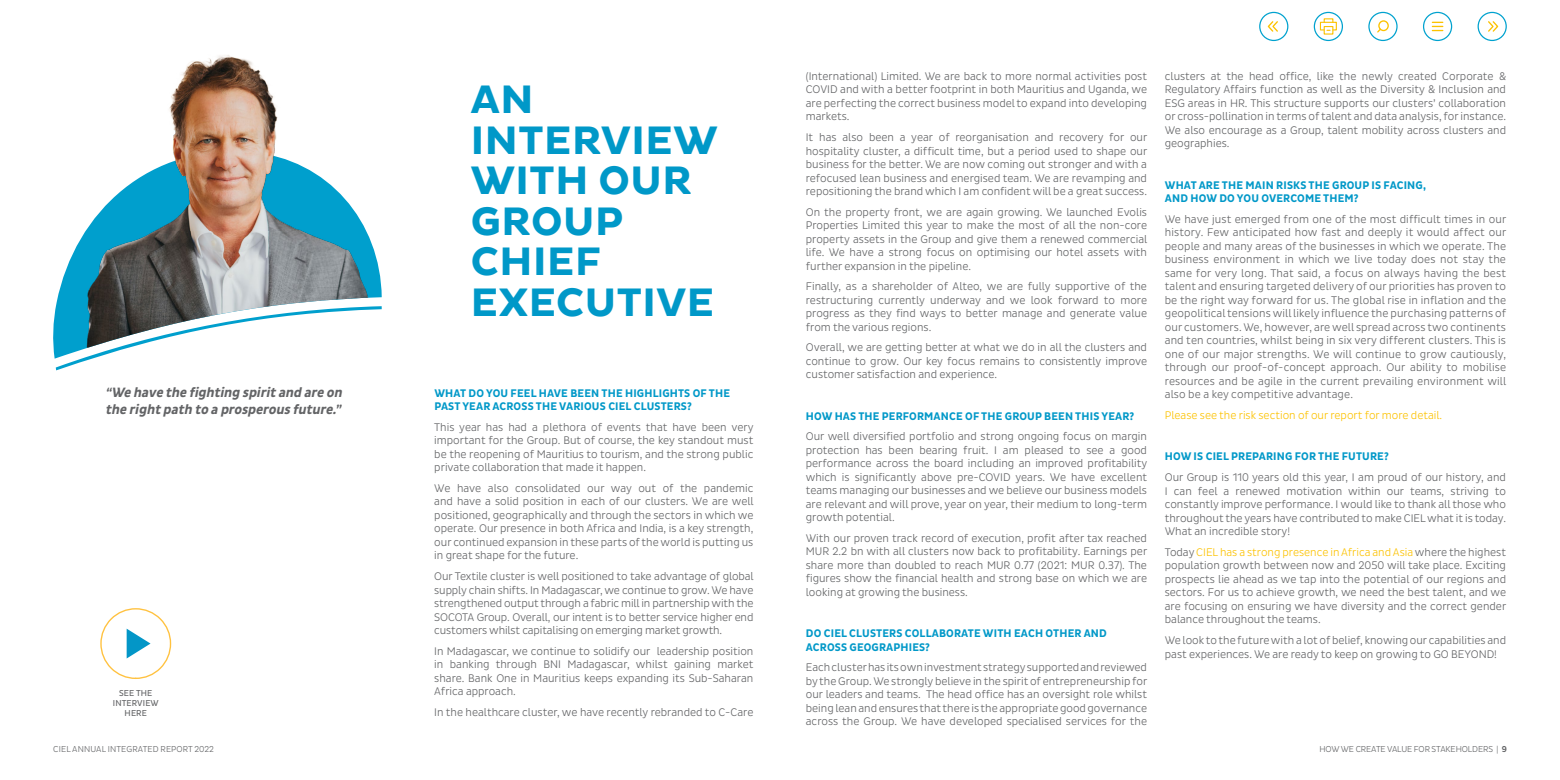
<style>
.page{position:relative;width:1560px;height:780px;background:#fff}
.page>*{position:absolute;margin:0;border:0;box-sizing:border-box;transform-origin:0 0}
.t1{font:700 40px/40.5px "Pluto Sans W04";letter-spacing:.015em;color:#0098c8}
.t2{font:italic 700 13.75px/16.5px "Pluto Sans Cond";color:#636466}
.t3{font:300 11.25px/13.5px "Pluto Sans Cond";color:#636466;text-align:justify}
.t4{font:700 11.25px/13.5px "Pluto Sans Cond";letter-spacing:.015em;color:#0098c8}
.t5{font:300 11.25px "Pluto Sans Cond";color:#fcc200}
.t6{font:300 8.75px "Pluto Sans Cond";letter-spacing:-.01em;color:#636466}
.t7{font:300 8.75px "Pluto Sans Cond";letter-spacing:.015em;color:#636466}
.t8{font:8.75px/10px "Pluto Sans Cond";letter-spacing:.015em;color:#636466;text-align:center}
.s1{color:#fcc200}
.s2{font-weight:500}
</style>
<div class="page">
<div style="left:1258px;top:12px;width:30px;height:29px;border:1px solid #00a2cf;border-radius:50%"></div>
<svg style="left:1267px;top:21px;width:11px;height:11px"></svg>
<div style="left:1477px;top:12px;width:29px;height:29px;border:1px solid #00a2cf;border-radius:50%"></div>
<svg style="left:1488px;top:21px;width:11px;height:11px"></svg>
<div style="left:1422px;top:12px;width:29px;height:29px;border:1px solid #00a2cf;border-radius:50%"></div>
<svg style="left:1432px;top:22px;width:10px;height:9px"></svg>
<div style="left:1368px;top:12px;width:29px;height:29px;border:1px solid #00a2cf;border-radius:50%"></div>
<div style="left:1377px;top:20px;width:11px;height:11px;border:1px solid #fcc200;border-radius:50%"></div>
<svg style="left:1377px;top:27px;width:4px;height:6px"></svg>
<div style="left:1313px;top:12px;width:29px;height:29px;border:1px solid #00a2cf;border-radius:50%"></div>
<svg style="left:1319px;top:21px;width:18px;height:10px"></svg>
<img style="left:53px;top:230px;width:328px;height:128px">
<svg style="left:56px;top:306px;width:325px;height:64px"></svg>
<img style="left:86px;top:55px;width:280px;height:175px">
<svg style="left:100px;top:608px;width:72px;height:71px"></svg>
<p class="t3" style="left:1164px;top:69px;width:343px">clusters at the head office, like the newly created Corporate &amp; Regulatory Affairs function as well as the Diversity &amp; Inclusion and ESG areas in HR. This structure supports our clusters’ collaboration or cross-pollination in terms of talent and data analysis, for instance.<br>We also encourage as a Group, talent mobility across clusters and geographies.</p>
<p class="t4" style="left:1164px;top:178px;width:262px">WHAT ARE THE MAIN RISKS THE GROUP IS FACING,<br>AND HOW DO YOU OVERCOME THEM?</p>
<p class="t3" style="left:1164px;top:212px;width:343px">We have just emerged from one of the most difficult times in our history. Few anticipated how fast and deeply it would affect our people and many areas of the businesses in which we operate. The business environment in which we live today does not stay the same for very long. That said, a focus on always having the best talent and ensuring targeted delivery of our priorities has proven to be the right way forward for us. The global rise in inflation and the geopolitical tensions will likely influence the purchasing patterns of our customers. We, however, are well spread across two continents and ten countries, whilst being in six very different clusters. This is one of our major strengths. We will continue to grow cautiously, through our proof-of-concept approach. Our ability to mobilise resources and be agile in the current prevailing environment will also be a key competitive advantage.</p>
<p class="t5" style="left:1164px;top:409px;width:279px">Please see the risk section of our report for more detail.</p>
<p class="t4" style="left:1164px;top:450px;width:225px">HOW IS CIEL PREPARING FOR THE FUTURE?</p>
<p class="t3" style="left:1164px;top:470px;width:343px">Our Group is 110 years old this year, I am proud of our history, and I can feel a renewed motivation within our teams, striving to constantly improve performance. I would like to thank all those who throughout the years have contributed to make CIEL what it is today.<br>What an incredible story!</p>
<p class="t3" style="left:1164px;top:545px;width:343px">Today <span class="s1">CIEL has a strong presence in Africa and Asia</span> where the highest population growth between now and 2050 will take place. Exciting prospects lie ahead as we tap into the potential of our regions and sectors. For us to achieve growth, we need the best talent, and we are focusing on ensuring we have diversity and the correct gender balance throughout the teams.</p>
<p class="t3" style="left:1164px;top:633px;width:343px">We look to the future with a lot of belief, knowing our capabilities and past experiences. We are ready to keep on growing to GO BEYOND!</p>
<p class="t3" style="left:805px;top:69px;width:343px">(International) Limited. We are back to more normal activities post COVID and with a better footprint in both Mauritius and Uganda, we are perfecting the correct business model to expand into developing markets.</p>
<p class="t3" style="left:805px;top:131px;width:343px">It has also been a year of reorganisation and recovery for our hospitality cluster, a difficult time, but a period used to shape our business for the better. We are now coming out stronger and with a refocused lean business and energised team. We are revamping and repositioning the brand which I am confident will be a great success.</p>
<p class="t3" style="left:805px;top:205px;width:343px">On the property front, we are again growing. We launched Evolis Properties Limited this year to make the most of all the non-core property assets in the Group and give them a renewed commercial life. We have a strong focus on optimising our hotel assets with further expansion in the pipeline.</p>
<p class="t3" style="left:805px;top:280px;width:343px">Finally, as a shareholder of Alteo, we are fully supportive of the restructuring currently underway and we look forward to more progress as they find ways to better manage and generate value from the various regions.</p>
<p class="t3" style="left:805px;top:341px;width:343px">Overall, we are getting better at what we do in all the clusters and continue to grow. Our key focus remains to consistently improve customer satisfaction and experience.</p>
<p class="t4" style="left:805px;top:409px;width:330px">HOW HAS THE PERFORMANCE OF THE GROUP BEEN THIS YEAR?</p>
<p class="t3" style="left:805px;top:430px;width:343px">Our well diversified portfolio and strong ongoing focus on margin protection has been bearing fruit. I am pleased to see a good performance across the board including an improved profitability which is significantly above pre-COVID years. We have excellent teams managing our businesses and we believe our business models are relevant and will prove, year on year, their medium to long-term growth potential.</p>
<p class="t3" style="left:805px;top:531px;width:343px">With our proven track record of execution, profit after tax reached MUR 2.2 bn with all clusters now back to profitability. Earnings per share more than doubled to reach MUR 0.77 (2021: MUR 0.37). The figures show the financial health and strong base on which we are looking at growing the business.</p>
<p class="t4" style="left:805px;top:627px;width:302px">DO CIEL CLUSTERS COLLABORATE WITH EACH OTHER AND<br>ACROSS GEOGRAPHIES?</p>
<p class="t3" style="left:805px;top:660px;width:343px">Each cluster has its own investment strategy supported and reviewed by the Group. We strongly believe in the spirit of entrepreneurship for our leaders and teams. The head office has an oversight role whilst being lean and ensures that there is the appropriate good governance across the Group. We have developed specialised services for the</p>
<h1 class="t1" style="left:471px;top:80px;width:248px">AN<br>INTERVIEW<br>WITH OUR<br>GROUP<br>CHIEF<br>EXECUTIVE</h1>
<p class="t2" style="left:105px;top:385px;width:241px">“We have the fighting spiritand are on the rightpath to a prosperousfuture.”</p>
<p class="t4" style="left:434px;top:386px;width:297px">WHAT DO YOU FEEL HAVE BEEN THE HIGHLIGHTS OF THE<br>PAST YEAR ACROSS THE VARIOUS CIEL CLUSTERS?</p>
<p class="t3" style="left:434px;top:420px;width:321px">This year has had a plethora of events that have been very important for the Group. But of course, the key standout must be the reopening of Mauritius to tourism, and the strong public private collaboration that made it happen.</p>
<p class="t3" style="left:434px;top:481px;width:321px">We have also consolidated our way out of the pandemic and have a solid position in each of our clusters. We are well positioned, geographically and through the sectors in which we operate. Our presence in both Africa and India, is a key strength, our continued expansion in these parts of the world is putting us in great shape for the future.</p>
<p class="t3" style="left:434px;top:569px;width:321px">Our Textile cluster is well positioned to take advantage of global supply chain shifts. In Madagascar, we continue to grow. We have strengthened output through a fabric mill in partnership with the SOCOTA Group. Overall, our intent is to better service higher end customers whilst capitalising on emerging market growth.</p>
<p class="t3" style="left:434px;top:644px;width:320px">In Madagascar, we continue to solidify our leadership position in banking through BNI Madagascar, whilst gaining market share. Bank One in Mauritius keeps expanding its Sub-Saharan Africa approach.</p>
<p class="t3" style="left:434px;top:705px;width:320px">In the healthcare cluster, we have recently rebranded to C-Care</p>
<p class="t8" style="left:113px;top:688px;width:47px">SEE THE<br>INTERVIEW<br>HERE</p>
<p class="t7" style="left:53px;top:744px;width:162px">CIEL ANNUAL INTEGRATED REPORT 2022</p>
<p class="t6" style="left:1319px;top:744px;width:189px">HOW WE CREATE VALUE FOR STAKEHOLDERS | <span class="s2">9</span></p>
</div>
